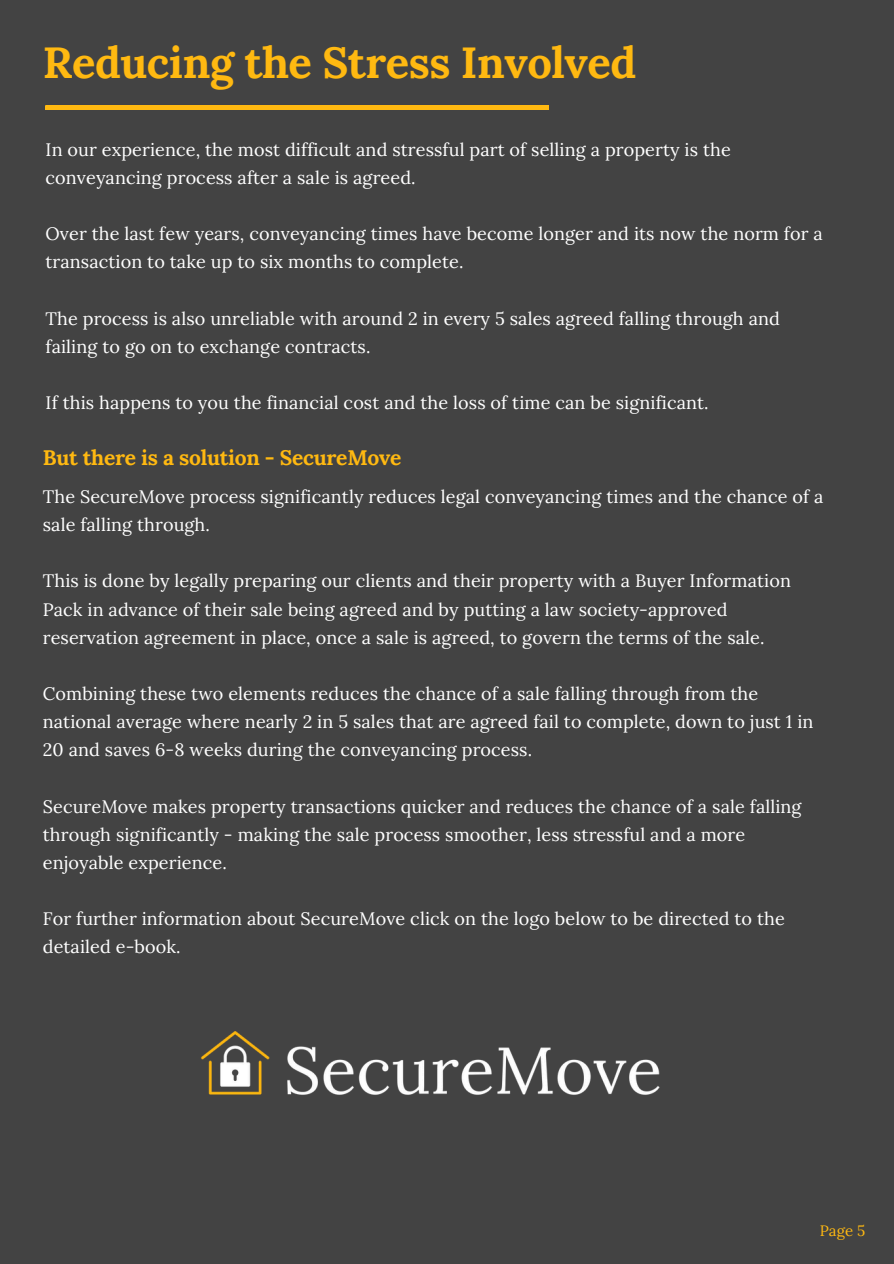
<style>
.page{position:relative;width:894px;height:1264px;background:#fff}
.page>*{position:absolute;margin:0;border:0;box-sizing:border-box;transform-origin:0 0}
.t1{font:700 43.5px "Lora";letter-spacing:-.01em;color:#ffb911}
.t2{font:700 21px "Lora";letter-spacing:-.01em;color:#ffb911}
.t3{font:18px/28.2px "Lora";letter-spacing:.005em;color:#fff}
.t4{font:15px "Lora";color:#ffb911}
</style>
<div class="page">
<div style="left:0;top:0;width:893px;height:1263px;background:#434343"></div>
<hr style="left:46px;top:106px;width:502px;height:3px;background:#ffb911">
<img style="left:201px;top:1031px;width:459px;height:64px">
<h3 class="t1" style="left:43px;top:34px;width:595px">Reducing the Stress Involved</h3>
<h2 class="t3" style="left:46px;top:135px;width:686px">In our experience, the most difficult and stressful part of selling a property is the conveyancing process after a sale is agreed.</h2>
<h3 class="t3" style="left:46px;top:220px;width:778px">Over the last few years, conveyancing times have become longer and its now the norm for a transaction to take up to six months to complete.</h3>
<h3 class="t3" style="left:46px;top:304px;width:735px">The process is also unreliable with around 2 in every 5 sales agreed falling through and failing to go on to exchange contracts.</h3>
<h3 class="t3" style="left:46px;top:388px;width:664px">If this happens to you the financial cost and the loss of time can be significant.</h3>
<h3 class="t2" style="left:43px;top:443px;width:360px">But there is a solution - SecureMove</h3>
<h1 class="t3" style="left:43px;top:482px;width:781px">The SecureMove process significantly reduces legal conveyancing times and the chance of a sale falling through.</h1>
<p class="t3" style="left:43px;top:567px;width:749px">This is done by legally preparing our clients and their property with a Buyer Information<br>Pack in advance of their sale being agreed and by putting a law society-approved reservation agreement in place, once a sale is agreed, to govern the terms of the sale.</p>
<h3 class="t3" style="left:43px;top:679px;width:772px">Combining these two elements reduces the chance of a sale falling through from the national average where nearly 2 in 5 sales that are agreed fail to complete, down to just 1 in<br>20 and saves 6-8 weeks during the conveyancing process.</h3>
<h3 class="t3" style="left:43px;top:792px;width:760px">SecureMove makes property transactions quicker and reduces the chance of a sale falling through significantly - making the sale process smoother, less stressful and a more enjoyable experience.</h3>
<h3 class="t3" style="left:43px;top:904px;width:743px">For further information about SecureMove click on the logo below to be directed to the detailed e-book.</h3>
<h3 class="t4" style="left:819px;top:1220px;width:47px">Page 5</h3>
</div>
